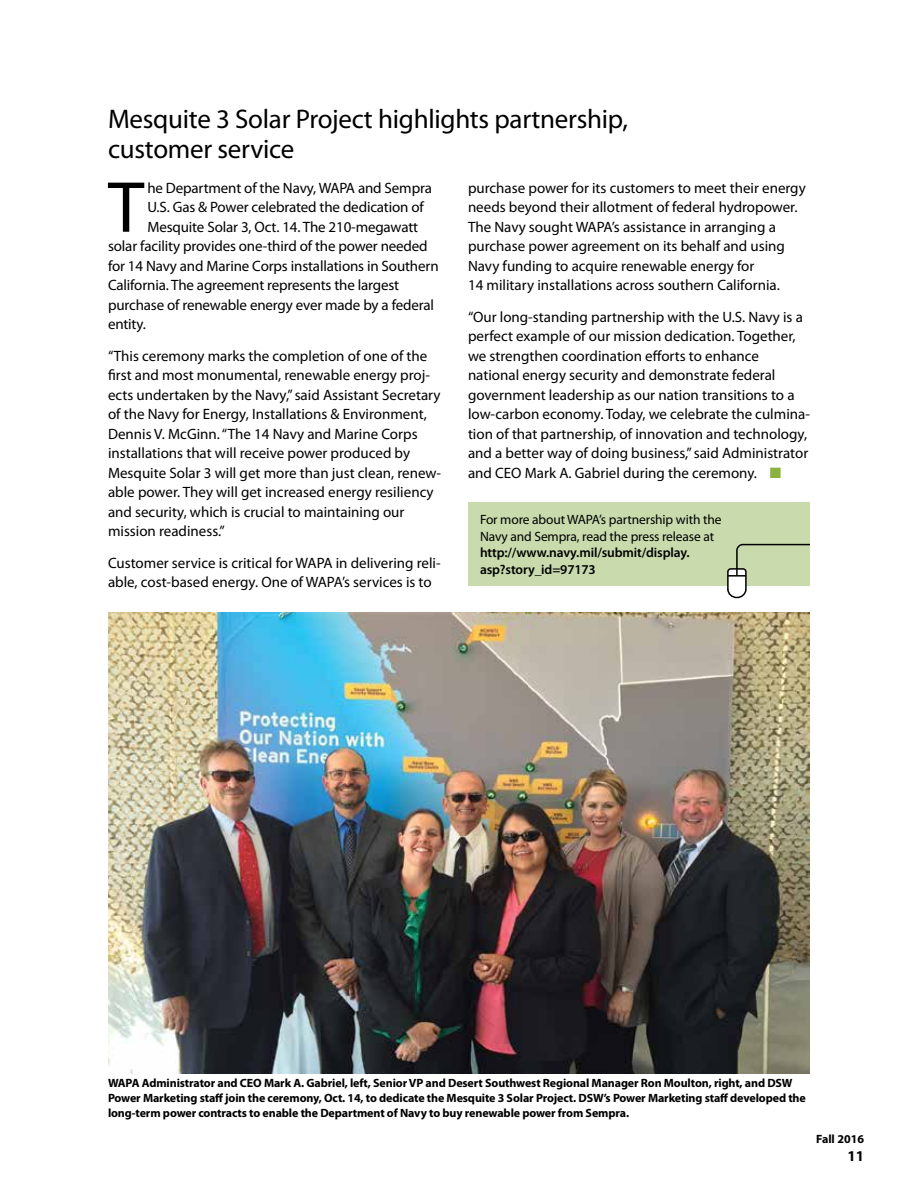
<style>
.page{position:relative;width:918px;height:1188px;background:#fff}
.page>*{position:absolute;margin:0;border:0;box-sizing:border-box;transform-origin:0 0}
.t1{font:72.9px "Myriad Pro";color:#000}
.t2{font:27px/30px "Myriad Pro";letter-spacing:-.01em;color:#000}
.t3{font:15px/19.5px "Myriad Pro";color:#000}
.t4{font:700 15px "Myriad Pro";color:#000}
.t5{font:13.5px/16.5px "Myriad Pro";letter-spacing:-.01em;color:#000}
.t6{font:600 13.5px/16.5px "Myriad Pro";letter-spacing:-.01em;color:#000}
.t7{font:700 12px/15px "Myriad Pro";letter-spacing:-.01em;color:#000}
.s1{color:#8bb13e}
</style>
<div class="page">
<div style="left:468px;top:502px;width:342px;height:84px;background:#c9daac"></div>
<svg style="left:727px;top:543px;width:83px;height:56px"></svg>
<img style="left:108px;top:612px;width:702px;height:462px">
<h2 class="t2" style="left:108px;top:104px;width:521px">Mesquite 3 Solar Project highlights partnership, customer service</h2>
<h1 class="t1" style="left:108px;top:162px;width:38px">T</h1>
<p class="t3" style="left:147px;top:178px;width:286px">he Department of the Navy, WAPA and Sempra</p>
<p class="t3" style="left:468px;top:178px;width:339px">purchase power for its customers to meet their energy needs beyond their allotment of federal hydropower.<br>The Navy sought WAPA’s assistance in arranging a purchase power agreement on its behalf and using Navy funding to acquire renewable energy for<br>14 military installations across southern California.</p>
<p class="t3" style="left:468px;top:307px;width:344px">“Our long-standing partnership with the U.S. Navy is a perfect example of our mission dedication. Together, we strengthen coordination efforts to enhance national energy security and demonstrate federal government leadership as our nation transitions to a low-carbon economy. Today, we celebrate the culmina&shy;tion of that partnership, of innovation and technology, and a better way of doing business,” said Administrator and CEO Mark A. Gabriel during the ceremony. <span class="s1">■</span></p>
<p class="t5" style="left:480px;top:511px;width:243px">For more about WAPA’s partnership with the<br>Navy and Sempra, read the press release at</p>
<p class="t6" style="left:480px;top:544px;width:211px">http://www.navy.mil/submit/display. asp?story_id=97173</p>
<p class="t3" style="left:147px;top:197px;width:278px">U.S. Gas &amp; Power celebrated the dedication of</p>
<p class="t3" style="left:147px;top:217px;width:272px">Mesquite Solar 3, Oct. 14. The 210-megawatt</p>
<p class="t3" style="left:108px;top:236px;width:321px">solar facility provides one-third of the power needed</p>
<p class="t3" style="left:108px;top:256px;width:332px">for 14 Navy and Marine Corps installations in Southern</p>
<p class="t3" style="left:108px;top:275px;width:293px">California. The agreement represents the largest</p>
<p class="t3" style="left:108px;top:295px;width:328px">purchase of renewable energy ever made by a federal</p>
<p class="t3" style="left:108px;top:314px;width:40px">entity.</p>
<p class="t3" style="left:108px;top:346px;width:335px">“This ceremony marks the completion of one of the first and most monumental, renewable energy proj&shy;ects undertaken by the Navy,” said Assistant Secretary of the Navy for Energy, Installations &amp; Environment, Dennis V. McGinn. “The 14 Navy and Marine Corps installations that will receive power produced by Mesquite Solar 3 will get more than just clean, renew&shy;able power. They will get increased energy resiliency and security, which is crucial to maintaining our mission readiness.”</p>
<p class="t3" style="left:108px;top:553px;width:334px">Customer service is critical for WAPA in delivering reli&shy;able, cost-based energy. One of WAPA’s services is to</p>
<p class="t7" style="left:108px;top:1075px;width:699px">WAPA Administrator and CEO Mark A. Gabriel, left, Senior VP and Desert Southwest Regional Manager Ron Moulton, right, and DSW<br>Power Marketing staff join the ceremony, Oct. 14, to dedicate the Mesquite 3 Solar Project. DSW’s Power Marketing staff developed the long-term power contracts to enable the Department of Navy to buy renewable power from Sempra.</p>
<p class="t7" style="left:816px;top:1131px;width:49px">Fall 2016</p>
<p class="t4" style="left:847px;top:1146px;width:18px">11</p>
</div>
